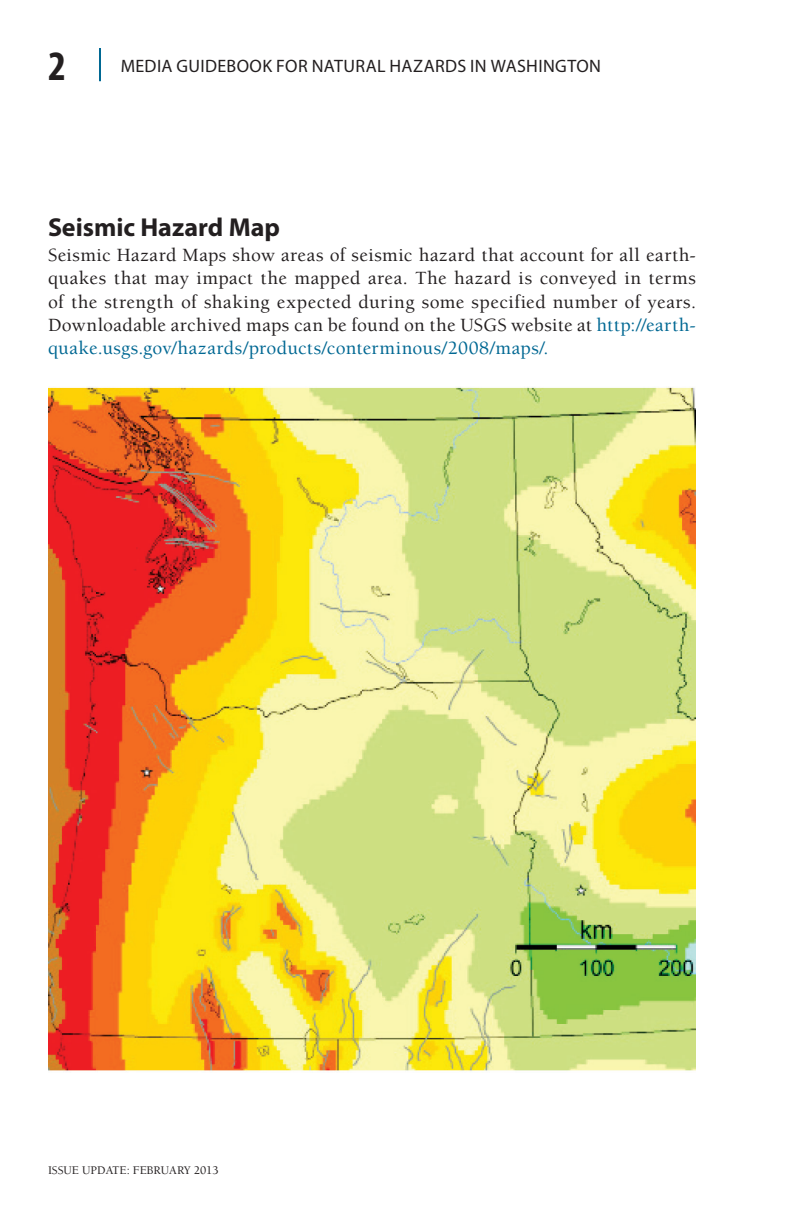
<style>
.page{position:relative;width:792px;height:1224px;background:#fff}
.page>*{position:absolute;margin:0;border:0;box-sizing:border-box;transform-origin:0 0}
.X_Page___Left{font:700 condensed 42px "Myriad Pro";color:#231f20}
.Body_Sub_1{font:700 26px "Myriad Pro";color:#231f20}
.Body_2{font:500 19.2px/23.2px "Berkeley";letter-spacing:.025em;color:#231f20}
.t1{font:18px "Myriad Pro";letter-spacing:.02em;color:#231f20}
.t2{font:500 12px "Berkeley";color:#231f20}
.s1{color:#006893}
</style>
<div class="page">
<hr style="left:99px;top:48px;width:2px;height:33px;background:#006893">
<img style="left:48px;top:387px;width:648px;height:684px">
<p class="X_Page___Left" style="left:48px;top:40px;width:19px">2</p>
<p class="t1" style="left:121px;top:55px;width:482px">MEDIA GUIDEBOOK FOR NATURAL HAZARDS IN WASHINGTON</p>
<p class="Body_Sub_1" style="left:48px;top:210px;width:233px">Seismic Hazard Map</p>
<p class="Body_2" style="left:48px;top:244px;width:650px">Seismic Hazard Maps show areas of seismic hazard that account for all earth&shy;quakes that may impact the mapped area. The hazard is conveyed in terms of the strength of shaking expected during some specified number of years.<br>Downloadable archived maps can be found on the USGS website at <span class="s1">http://earth&shy;quake.usgs.gov/hazards/products/conterminous/2008/maps/.</span></p>
<p class="t2" style="left:48px;top:1164px;width:172px">ISSUE UPDATE: FEBRUARY 2013</p>
</div>
